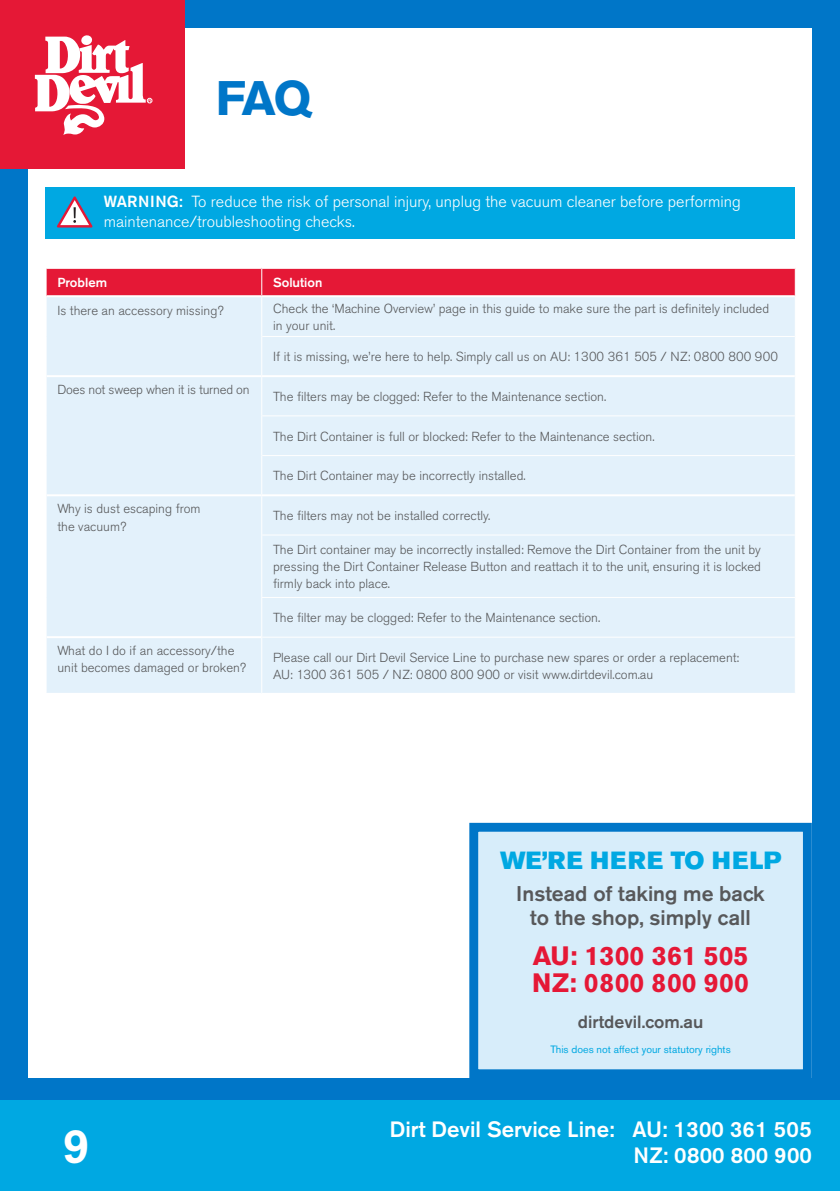
<style>
.page{position:relative;width:840px;height:1191px;background:#fff}
.page>*{position:absolute;margin:0;border:0;box-sizing:border-box;transform-origin:0 0}
.t1{font:700 48px "Akzidenz Grotesk BE";color:#0076c8}
.t2{font:500 48px "Akzidenz Grotesk BE";color:#fff}
.t3{font:700 26.4px/27.2px "Akzidenz Grotesk BE";color:#e51836}
.t4{font:24.6px "Akzidenz Grotesk BE Super";letter-spacing:.065em;color:#00a8e2}
.t5{font:500 22px "Akzidenz Grotesk BE";color:#fff}
.t6{font:500 22px "Akzidenz Grotesk BE";letter-spacing:.02em;color:#fff}
.t7{font:500 21.2px/23.6px "Akzidenz Grotesk BE";color:#57585a;text-align:center}
.t8{font:500 17.6px "Akzidenz Grotesk BE";color:#57585a}
.t9{font:300 16px/20px "Akzidenz Grotesk BE";color:#fff}
.t10{font:300 13px/17px "Akzidenz Grotesk BE";color:#57585a}
.t11{font:500 13px "Akzidenz Grotesk BE";color:#fff}
.t12{font:10.6px "Akzidenz Grotesk BE";color:#00a8e2}
.s1{font-weight:500}
</style>
<div class="page">
<div style="left:0;top:0;width:839px;height:1190px;background:#0076c8"></div>
<div style="left:0;top:1100px;width:839px;height:90px;background:#00a8e2"></div>
<div style="left:29px;top:29px;width:782px;height:1048px;background:#fff"></div>
<div style="left:0;top:0;width:184px;height:169px;background:#e51836"></div>
<svg style="left:35px;top:35px;width:117px;height:100px"></svg>
<div style="left:47px;top:297px;width:747px;height:395px;background:#e3f1fb"></div>
<hr style="left:261px;top:297px;width:1px;height:39px;background:#fff">
<hr style="left:261px;top:336px;width:1px;height:39px;background:#fff">
<hr style="left:261px;top:377px;width:1px;height:39px;background:#fff">
<hr style="left:261px;top:416px;width:1px;height:39px;background:#fff">
<hr style="left:261px;top:455px;width:1px;height:39px;background:#fff">
<hr style="left:261px;top:496px;width:1px;height:39px;background:#fff">
<hr style="left:261px;top:535px;width:1px;height:61px;background:#fff">
<hr style="left:261px;top:596px;width:534px;height:1px;background:#fff">
<hr style="left:261px;top:597px;width:1px;height:40px;background:#fff">
<hr style="left:261px;top:637px;width:1px;height:55px;background:#fff">
<hr style="left:262px;top:336px;width:532px;height:1px;background:#fff">
<hr style="left:262px;top:415px;width:532px;height:1px;background:#fff">
<hr style="left:262px;top:455px;width:532px;height:1px;background:#fff">
<hr style="left:262px;top:534px;width:532px;height:1px;background:#fff">
<hr style="left:47px;top:375px;width:214px;height:2px;background:#fff">
<hr style="left:261px;top:375px;width:533px;height:2px;background:#fff">
<hr style="left:47px;top:494px;width:214px;height:2px;background:#fff">
<hr style="left:261px;top:494px;width:533px;height:2px;background:#fff">
<hr style="left:47px;top:636px;width:214px;height:2px;background:#fff">
<div style="left:46px;top:269px;width:749px;height:27px;background:#e51836"></div>
<hr style="left:47px;top:295px;width:214px;height:2px;background:#fff">
<hr style="left:261px;top:295px;width:533px;height:2px;background:#fff">
<hr style="left:262px;top:636px;width:532px;height:1px;background:#fff">
<div style="left:46px;top:187px;width:748px;height:51px;background:#00a8e2"></div>
<svg style="left:57px;top:196px;width:35px;height:31px"></svg>
<div style="left:473px;top:827px;width:333px;height:246px;background:#d7edfa"></div>
<div style="left:469px;top:822px;width:342px;height:255px;border:9px solid #0076c8"></div>
<h1 class="t1" style="left:216px;top:70px;width:97px">FAQ</h1>
<p class="t9" style="left:104px;top:192px;width:638px"><span class="s1">WARNING:</span> To reduce the risk of personal injury, unplug the vacuum cleaner before performing maintenance/troubleshooting checks.</p>
<p class="t11" style="left:57px;top:274px;width:51px">Problem</p>
<p class="t11" style="left:273px;top:274px;width:51px">Solution</p>
<p class="t10" style="left:57px;top:302px;width:168px">Is there an accessory missing?</p>
<p class="t10" style="left:273px;top:300px;width:497px">Check the ‘Machine Overview’ page in this guide to make sure the part is definitely included in your unit.</p>
<p class="t10" style="left:273px;top:348px;width:506px">If it is missing, we’re here to help. Simply call us on AU: 1300 361 505 / NZ: 0800 800 900</p>
<p class="t10" style="left:57px;top:381px;width:193px">Does not sweep when it is turned on</p>
<p class="t10" style="left:273px;top:388px;width:334px">The filters may be clogged: Refer to the Maintenance section.</p>
<p class="t10" style="left:273px;top:427px;width:382px">The Dirt Container is full or blocked: Refer to the Maintenance section.</p>
<p class="t10" style="left:273px;top:467px;width:254px">The Dirt Container may be incorrectly installed.</p>
<p class="t10" style="left:57px;top:500px;width:145px">Why is dust escaping from the vacuum?</p>
<p class="t10" style="left:273px;top:507px;width:218px">The filters may not be installed correctly.</p>
<p class="t10" style="left:273px;top:541px;width:489px;text-align:justify">The Dirt container may be incorrectly installed: Remove the Dirt Container from the unit by pressing the Dirt Container Release Button and reattach it to the unit, ensuring it is locked firmly back into place.</p>
<p class="t10" style="left:273px;top:609px;width:328px">The filter may be clogged: Refer to the Maintenance section.</p>
<p class="t10" style="left:57px;top:642px;width:190px">What do I do if an accessory/the unit becomes damaged or broken?</p>
<p class="t10" style="left:273px;top:648px;width:467px">Please call our Dirt Devil Service Line to purchase new spares or order a replacement:<br>AU: 1300 361 505 / NZ: 0800 800 900 or visit www.dirtdevil.com.au</p>
<h3 class="t4" style="left:499px;top:846px;width:282px">WE’RE HERE TO HELP</h3>
<h3 class="t7" style="left:516px;top:881px;width:250px">Instead of taking me back to the shop, simply call</h3>
<h2 class="t3" style="left:532px;top:941px;width:218px">AU: 1300 361 505<br>NZ: 0800 800 900</h2>
<h1 class="t2" style="left:63px;top:1116px;width:28px">9</h1>
<h3 class="t8" style="left:577px;top:1011px;width:127px">dirtdevil.com.au</h3>
<p class="t12" style="left:550px;top:1042px;width:182px">This does not affect your statutory rights</p>
<h3 class="t5" style="left:389px;top:1115px;width:423px">Dirt Devil Service Line: AU: 1300 361 505</h3>
<h3 class="t6" style="left:633px;top:1141px;width:180px">NZ: 0800 800 900</h3>
</div>
